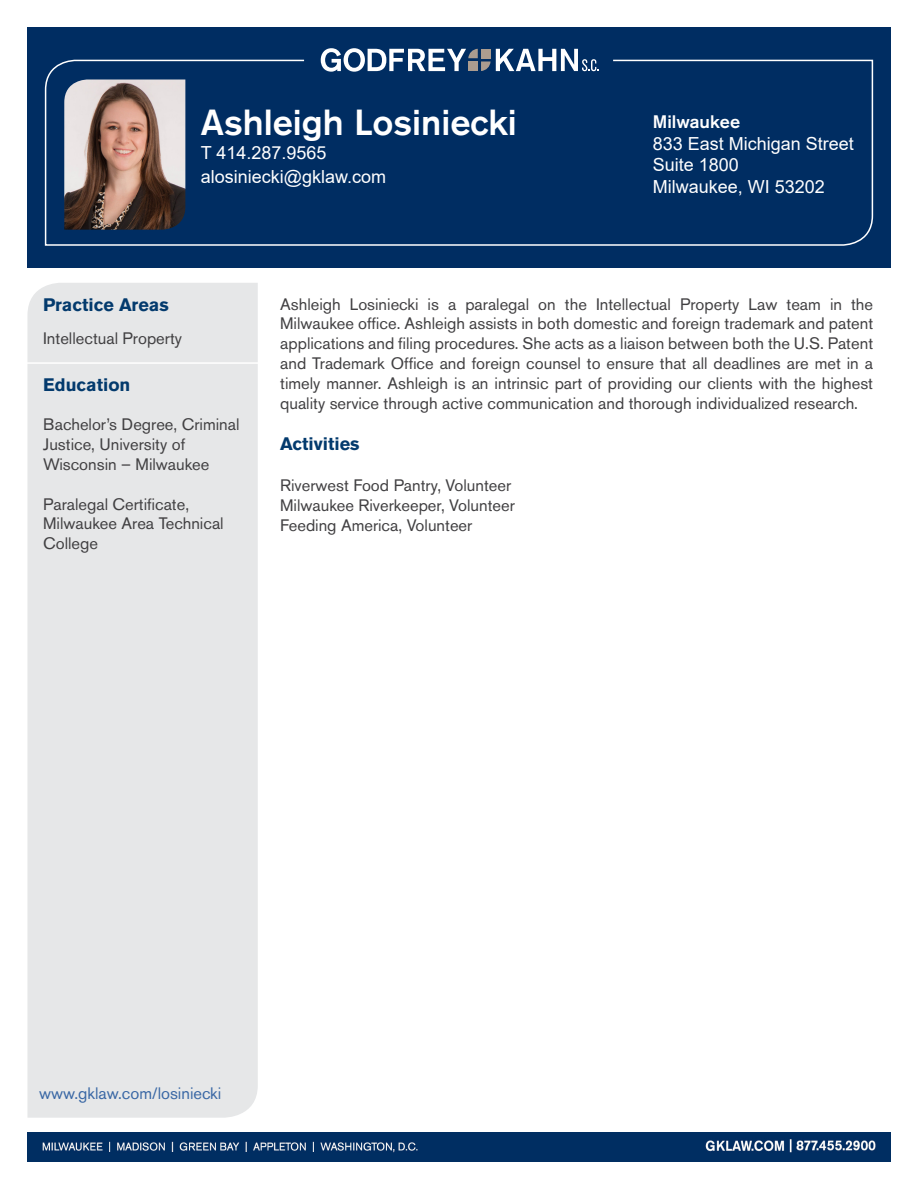
<style>
.page{position:relative;width:918px;height:1188px;background:#fff}
.page>*{position:absolute;margin:0;border:0;box-sizing:border-box;transform-origin:0 0}
.t1{font:500 36px "Akzidenz Grotesk Std";color:#fff}
.t2{font:18px/21.6px "Arial";color:#fff}
.t3{font:700 18px "Akzidenz Grotesk Std";color:#033a6d}
.t4{font:500 18px "Akzidenz Grotesk Std";color:#fff}
.t5{font:16.5px/19.8px "Akzidenz Grotesk Std";color:#414042}
.t6{font:16.5px "Akzidenz Grotesk Std";color:#3a68a5}
</style>
<div class="page">
<div style="left:27px;top:27px;width:864px;height:241px;background:#002d62"></div>
<svg style="left:321px;top:48px;width:257px;height:11px"></svg>
<svg style="left:44px;top:59px;width:830px;height:187px"></svg>
<img style="left:64px;top:80px;width:121px;height:150px">
<div style="left:27px;top:283px;width:231px;height:835px;background:#e6e7e8"></div>
<hr style="left:18px;top:362px;width:242px;height:2px;background:#fff">
<img style="left:27px;top:1132px;width:864px;height:30px">
<h1 class="t1" style="left:201px;top:100px;width:318px">Ashleigh Losiniecki</h1>
<p class="t2" style="left:201px;top:140px;width:187px;line-height:24px">T 414.287.9565 alosiniecki@gklaw.com</p>
<p class="t4" style="left:653px;top:111px;width:89px">Milwaukee</p>
<p class="t2" style="left:653px;top:133px;width:202px">833 East Michigan Street<br>Suite 1800<br>Milwaukee, WI 53202</p>
<p class="t3" style="left:43px;top:295px;width:127px">Practice Areas</p>
<p class="t5" style="left:43px;top:329px;width:140px">Intellectual Property</p>
<p class="t3" style="left:43px;top:374px;width:89px">Education</p>
<p class="t5" style="left:43px;top:415px;width:198px">Bachelor’s Degree, Criminal<br>Justice, University of<br>Wisconsin – Milwaukee</p>
<p class="t5" style="left:43px;top:494px;width:182px">Paralegal Certificate,<br>Milwaukee Area Technical<br>College</p>
<p class="t5" style="left:280px;top:294px;width:594px;text-align:justify">Ashleigh Losiniecki is a paralegal on the Intellectual Property Law team in the Milwaukee office. Ashleigh assists in both domestic and foreign trademark and patent applications and filing procedures. She acts as a liaison between both the U.S. Patent and Trademark Office and foreign counsel to ensure that all deadlines are met in a timely manner. Ashleigh is an intrinsic part of providing our clients with the highest quality service through active communication and thorough individualized research.</p>
<p class="t3" style="left:280px;top:433px;width:81px">Activities</p>
<p class="t5" style="left:280px;top:476px;width:236px">Riverwest Food Pantry, Volunteer<br>Milwaukee Riverkeeper, Volunteer<br>Feeding America, Volunteer</p>
<p class="t6" style="left:39px;top:1084px;width:184px">www.gklaw.com/losiniecki</p>
</div>
